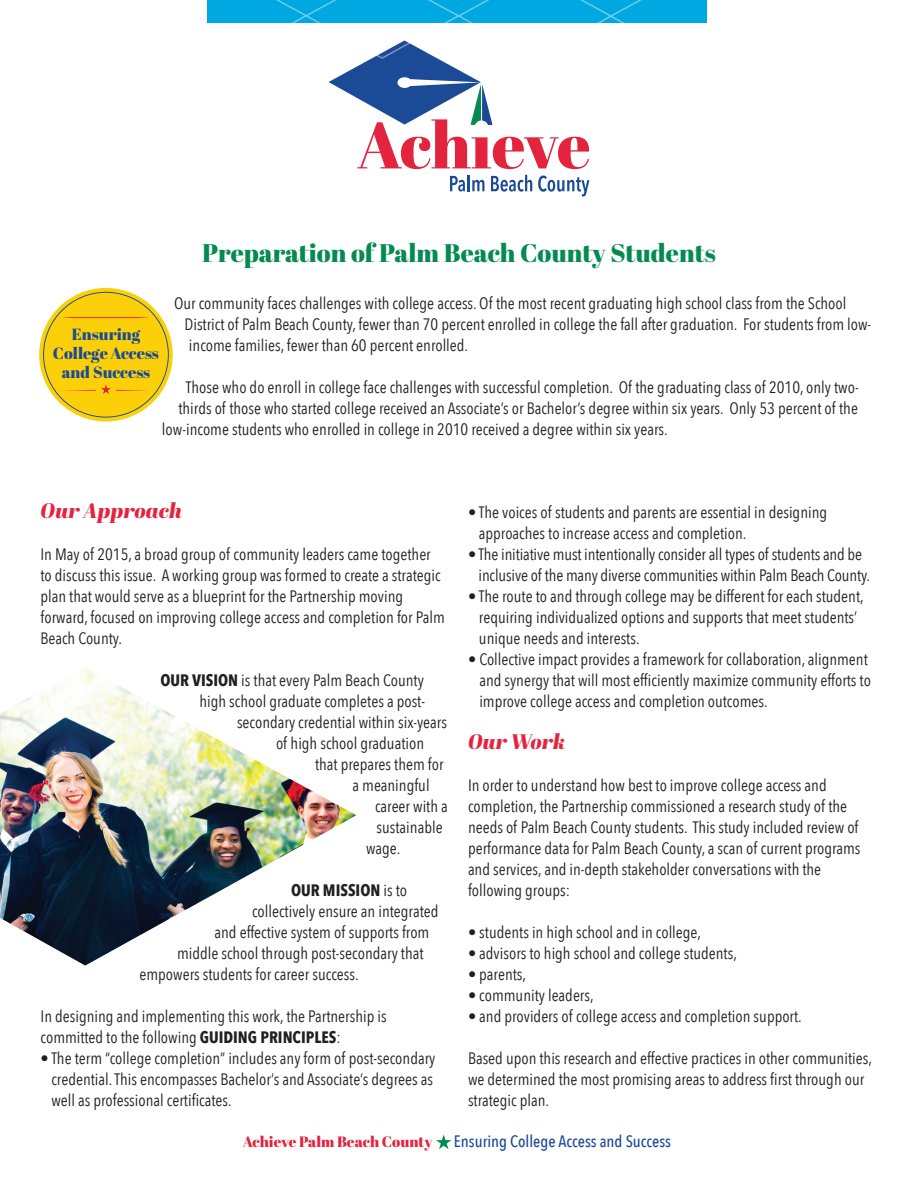
<style>
.page{position:relative;width:918px;height:1188px;background:#fff}
.page>*{position:absolute;margin:0;border:0;box-sizing:border-box;transform-origin:0 0}
.t1{font:25.5px "Abril Fatface";color:#058b52}
.t2{font:italic 21px "Abril Fatface";color:#e4233e}
.t3{font:16.5px/21px "Avenir Next Condensed";color:#231f20}
.t4{font:500 16.5px "Avenir Next Condensed";color:#1b4b96}
.t5{font:700 16.5px "Avenir Next Condensed";color:#231f20}
.t6{font:16.2px/19.4px "Abril Fatface";color:#1b4b96;text-align:center}
.t7{font:15px "Abril Fatface";color:#e4233e}
.s1{font-weight:700}
.s2{font-weight:400}
</style>
<div class="page">
<svg style="left:39px;top:287px;width:134px;height:135px"></svg>
<svg style="left:450px;top:176px;width:15px;height:16px"></svg>
<hr style="left:467px;top:175px;width:3px;height:16px;background:#1b4b96">
<svg style="left:472px;top:180px;width:13px;height:11px"></svg>
<svg style="left:491px;top:175px;width:41px;height:17px"></svg>
<svg style="left:538px;top:176px;width:51px;height:20px"></svg>
<svg style="left:329px;top:60px;width:260px;height:109px"></svg>
<svg style="left:207px;top:0;width:500px;height:60px"></svg>
<svg style="left:436px;top:1135px;width:15px;height:14px"></svg>
<img style="left:0;top:667px;width:356px;height:299px">
<h1 class="t1" style="left:202px;top:235px;width:515px">Preparation of Palm Beach County Students</h1>
<p class="t3" style="left:184px;top:292px;width:688px;text-indent:-10px">Our community faces challenges with college access. Of the most recent graduating high school class from the School<br>District of Palm Beach County, fewer than 70 percent enrolled in college the fall after graduation. For students from low&shy;income families, fewer than 60 percent enrolled.</p>
<p class="t3" style="left:186px;top:376px;width:674px">Those who do enroll in college face challenges with successful completion. Of the graduating class of 2010, only two-</p>
<p class="t3" style="left:178px;top:397px;width:681px">thirds of those who started college received an Associate’s or Bachelor’s degree within six years. Only 53 percent of the</p>
<p class="t3" style="left:162px;top:418px;width:507px">low-income students who enrolled in college in 2010 received a degree within six years.</p>
<p class="t6" style="left:53px;top:324px;width:107px">Ensuring<br>College Access and Success</p>
<p class="t2" style="left:40px;top:495px;width:143px">Our Approach</p>
<p class="t3" style="left:40px;top:543px;width:406px">In May of 2015, a broad group of community leaders came together to discuss this issue. A working group was formed to create a strategic plan that would serve as a blueprint for the Partnership moving forward, focused on improving college access and completion for Palm Beach County.</p>
<p class="t3" style="left:161px;top:669px;width:265px"><span class="s1">OUR VISION</span> is that every Palm Beach County</p>
<p class="t3" style="left:200px;top:690px;width:227px">high school graduate completes a post-</p>
<p class="t3" style="left:237px;top:711px;width:211px">secondary credential within six-years</p>
<p class="t3" style="left:276px;top:732px;width:150px">of high school graduation</p>
<p class="t3" style="left:315px;top:753px;width:130px">that prepares them for</p>
<p class="t3" style="left:353px;top:774px;width:79px">a meaningful</p>
<p class="t3" style="left:375px;top:795px;width:74px">career with a</p>
<p class="t3" style="left:377px;top:816px;width:68px">sustainable</p>
<p class="t3" style="left:366px;top:837px;width:36px">wage.</p>
<p class="t5" style="left:291px;top:880px;width:118px">OUR MISSION <span class="s2">is to</span></p>
<p class="t3" style="left:252px;top:900px;width:188px">collectively ensure an integrated</p>
<p class="t3" style="left:215px;top:921px;width:216px">and effective system of supports from</p>
<p class="t3" style="left:177px;top:942px;width:248px">middle school through post-secondary that</p>
<p class="t3" style="left:140px;top:963px;width:221px">empowers students for career success.</p>
<p class="t3" style="left:41px;top:1005px;width:348px">In designing and implementing this work, the Partnership is committed to the following <span class="s1">GUIDING PRINCIPLES</span>:</p>
<p class="t3" style="left:51px;top:1047px;width:385px;text-indent:-11px">• The term “college completion” includes any form of post-secondary credential. This encompasses Bachelor’s and Associate’s degrees as well as professional certificates.</p>
<p class="t3" style="left:479px;top:501px;width:350px;text-indent:-11px">• The voices of students and parents are essential in designing approaches to increase access and completion.</p>
<p class="t3" style="left:479px;top:543px;width:393px;text-indent:-11px">• The initiative must intentionally consider all types of students and be inclusive of the many diverse communities within Palm Beach County.</p>
<p class="t3" style="left:479px;top:585px;width:386px;text-indent:-11px">• The route to and through college may be different for each student, requiring individualized options and supports that meet students’ unique needs and interests.</p>
<p class="t3" style="left:479px;top:648px;width:393px;text-indent:-11px">• Collective impact provides a framework for collaboration, alignment and synergy that will most efficiently maximize community efforts to improve college access and completion outcomes.</p>
<p class="t2" style="left:468px;top:726px;width:99px">Our Work</p>
<p class="t3" style="left:468px;top:774px;width:394px">In order to understand how best to improve college access and completion, the Partnership commissioned a research study of the needs of Palm Beach County students. This study included review of performance data for Palm Beach County, a scan of current programs and services, and in-depth stakeholder conversations with the following groups:</p>
<p class="t3" style="left:468px;top:921px;width:235px">• students in high school and in college,</p>
<p class="t3" style="left:468px;top:942px;width:270px">• advisors to high school and college students,</p>
<p class="t3" style="left:468px;top:963px;width:60px">• parents,</p>
<p class="t3" style="left:468px;top:984px;width:127px">• community leaders,</p>
<p class="t3" style="left:468px;top:1005px;width:335px">• and providers of college access and completion support.</p>
<p class="t3" style="left:468px;top:1047px;width:405px">Based upon this research and effective practices in other communities, we determined the most promising areas to address first through our strategic plan.</p>
<p class="t7" style="left:243px;top:1131px;width:191px">Achieve Palm Beach County</p>
<p class="t4" style="left:454px;top:1132px;width:219px">Ensuring College Access and Success</p>
</div>
